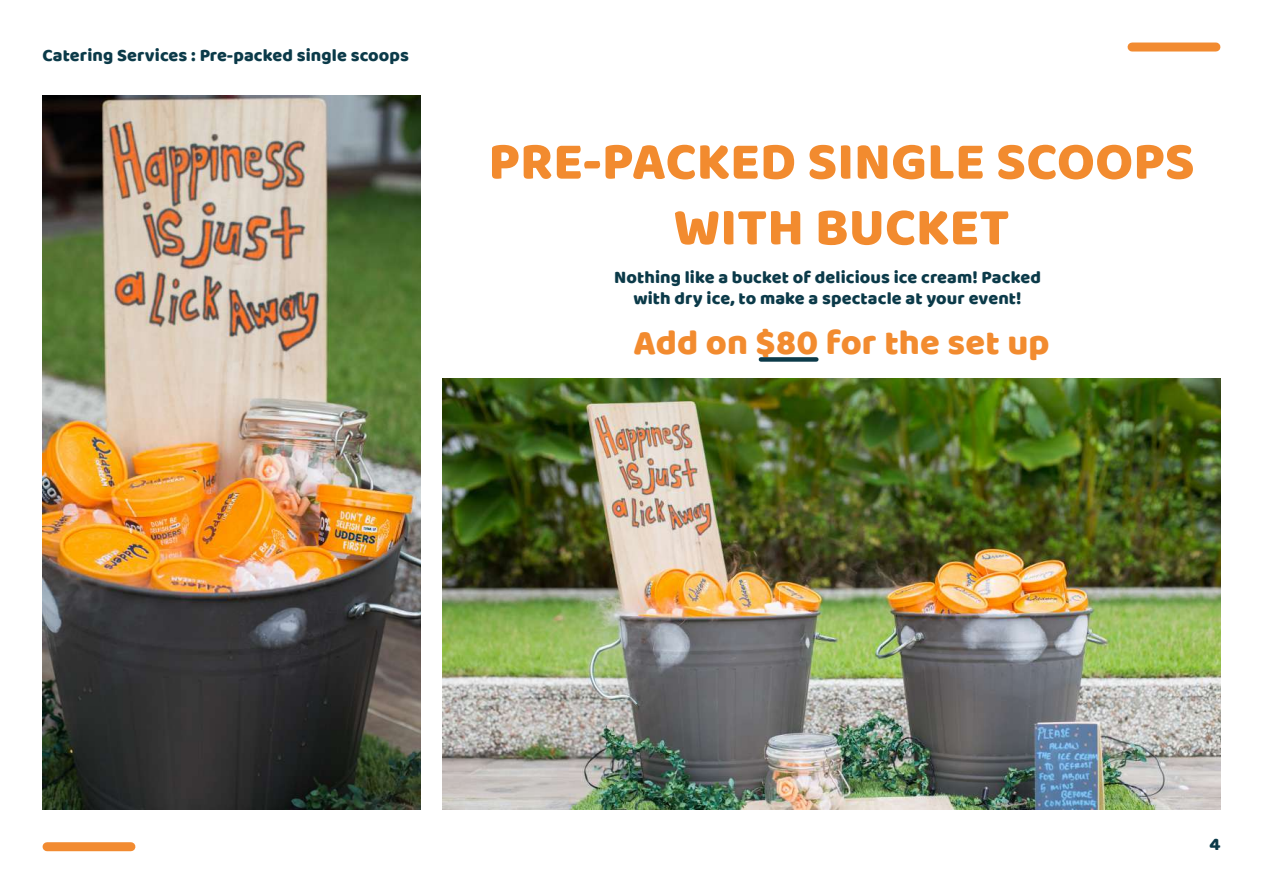
<style>
.page{position:relative;width:1263px;height:893px;background:#fff}
.page>*{position:absolute;margin:0;border:0;box-sizing:border-box;transform-origin:0 0}
.t1{font:54px "Baloo Chettan";letter-spacing:.005em;color:#f28b2f}
.t2{font:36px "Baloo Chettan";letter-spacing:.005em;color:#f28b2f}
.t3{font:18px/21.6px "Baloo Chettan";letter-spacing:.005em;color:#0b3a49;text-align:center}
</style>
<div class="page">
<div style="left:1132px;top:43px;width:84px;height:9px;background:#f28b31"></div>
<div style="left:47px;top:842px;width:84px;height:9px;background:#f28b31"></div>
<div style="left:761px;top:357px;width:55px;height:5px;background:#0b3a49"></div>
<img style="left:442px;top:378px;width:778px;height:431px">
<img style="left:43px;top:96px;width:378px;height:713px">
<p class="t3" style="left:43px;top:45px;width:368px">Catering Services : Pre-packed single scoops</p>
<h1 class="t1" style="left:488px;top:122px;width:707px">PRE-PACKED SINGLE SCOOPS</h1>
<h1 class="t1" style="left:674px;top:188px;width:337px">WITH BUCKET</h1>
<p class="t3" style="left:614px;top:266px;width:428px">Nothing like a bucket of delicious ice cream! Packed with dry ice, to make a spectacle at your event!</p>
<h2 class="t2" style="left:633px;top:316px;width:418px">Add on $80 for the set up</h2>
<p class="t3" style="left:1209px;top:834px;width:12px">4</p>
</div>
